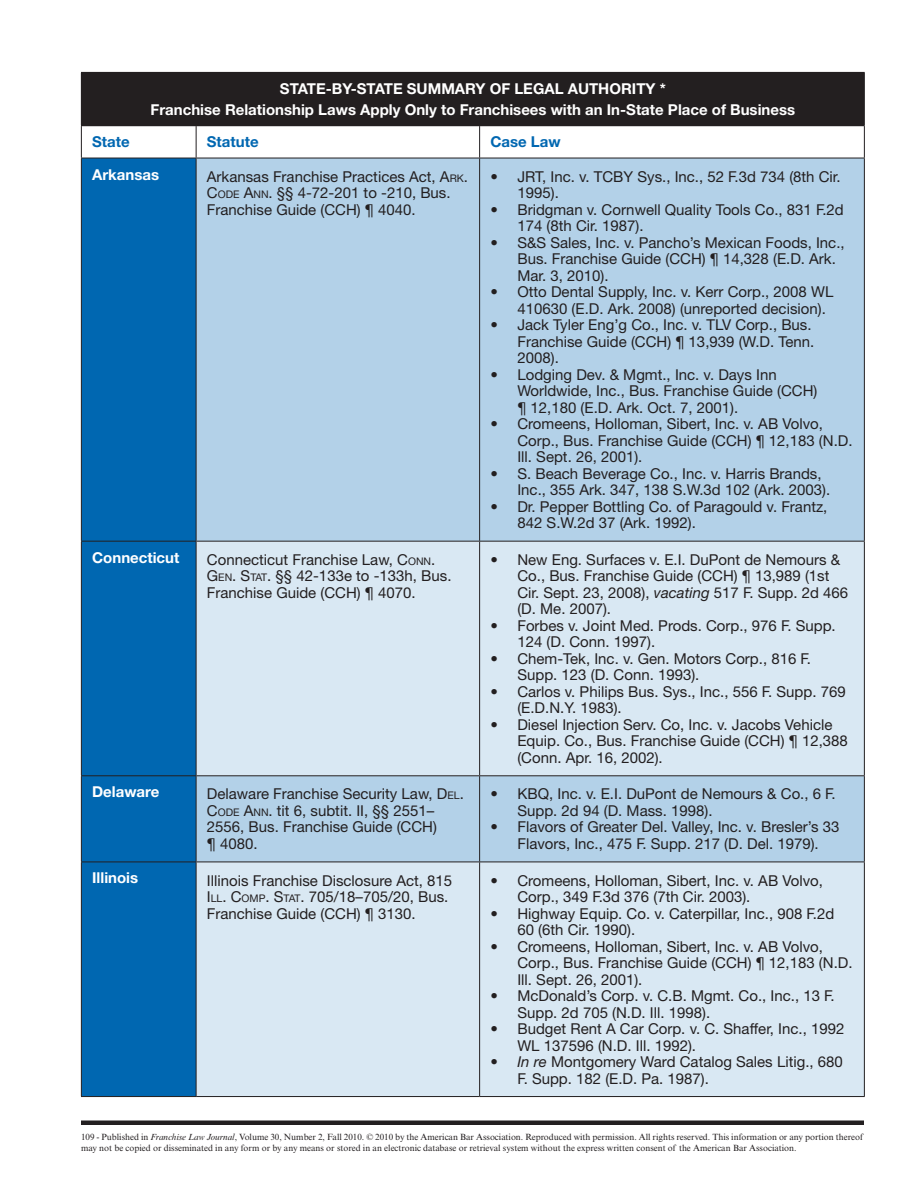
<style>
.page{position:relative;width:918px;height:1188px;background:#fff}
.page>*{position:absolute;margin:0;border:0;box-sizing:border-box;transform-origin:0 0}
.t1{font:15px/16.5px "Helvetica Neue LT Std";color:#231f20}
.t2{font:700 15px/21px "Helvetica Neue LT Std";color:#fff;text-align:center}
.t3{font:700 15px "Helvetica Neue LT Std";color:#0067b1}
.t4{font:9px/10.8px "Times New Roman MT Std";color:#231f20}
.s1{font-style:inherit}
.s2{font-size:10.5px}
.s3{font-style:italic}
</style>
<div class="page">
<div style="left:81px;top:1120px;width:783px;height:5px;background:#231f20"></div>
<div style="left:81px;top:72px;width:783px;height:54px;background:#231f20"></div>
<div style="left:82px;top:159px;width:114px;height:937px;background:#0067b1"></div>
<div style="left:197px;top:159px;width:667px;height:382px;background:#b3d1e8"></div>
<svg style="left:197px;top:542px;width:667px;height:554px;background:#d2e4f0"></svg>
<hr style="left:864px;top:73px;width:1px;height:52px;background:#231f20">
<hr style="left:480px;top:72px;width:385px;height:1px;background:#231f20">
<hr style="left:81px;top:126px;width:1px;height:32px;background:#231f20">
<hr style="left:81px;top:158px;width:115px;height:1px;background:#231f20">
<hr style="left:196px;top:126px;width:1px;height:32px;background:#231f20">
<hr style="left:196px;top:158px;width:284px;height:1px;background:#231f20">
<hr style="left:479px;top:126px;width:1px;height:32px;background:#231f20">
<hr style="left:864px;top:126px;width:1px;height:32px;background:#231f20">
<hr style="left:480px;top:125px;width:385px;height:1px;background:#231f20">
<hr style="left:480px;top:158px;width:385px;height:1px;background:#231f20">
<hr style="left:81px;top:158px;width:1px;height:383px;background:#231f20">
<hr style="left:196px;top:158px;width:1px;height:383px;background:#231f20">
<hr style="left:479px;top:158px;width:1px;height:383px;background:#231f20">
<hr style="left:864px;top:158px;width:1px;height:383px;background:#231f20">
<hr style="left:81px;top:542px;width:1px;height:233px;background:#231f20">
<hr style="left:81px;top:541px;width:115px;height:1px;background:#231f20">
<hr style="left:196px;top:542px;width:1px;height:233px;background:#231f20">
<hr style="left:196px;top:541px;width:284px;height:1px;background:#231f20">
<hr style="left:479px;top:542px;width:1px;height:233px;background:#231f20">
<hr style="left:864px;top:542px;width:1px;height:233px;background:#231f20">
<hr style="left:480px;top:541px;width:385px;height:1px;background:#231f20">
<hr style="left:81px;top:776px;width:1px;height:86px;background:#231f20">
<hr style="left:81px;top:775px;width:115px;height:1px;background:#231f20">
<hr style="left:196px;top:776px;width:1px;height:86px;background:#231f20">
<hr style="left:196px;top:775px;width:284px;height:1px;background:#231f20">
<hr style="left:479px;top:776px;width:1px;height:86px;background:#231f20">
<hr style="left:864px;top:776px;width:1px;height:86px;background:#231f20">
<hr style="left:480px;top:775px;width:385px;height:1px;background:#231f20">
<hr style="left:81px;top:862px;width:1px;height:234px;background:#231f20">
<hr style="left:81px;top:862px;width:115px;height:1px;background:#231f20">
<hr style="left:196px;top:862px;width:1px;height:234px;background:#231f20">
<hr style="left:196px;top:862px;width:284px;height:1px;background:#231f20">
<hr style="left:479px;top:862px;width:1px;height:234px;background:#231f20">
<hr style="left:864px;top:862px;width:1px;height:234px;background:#231f20">
<hr style="left:480px;top:862px;width:385px;height:1px;background:#231f20">
<hr style="left:81px;top:1096px;width:115px;height:1px;background:#231f20">
<hr style="left:196px;top:1096px;width:284px;height:1px;background:#231f20">
<hr style="left:480px;top:1096px;width:385px;height:1px;background:#231f20">
<p class="t2" style="left:151px;top:78px;width:646px">State-by-State Summary of Legal Authority *<br>Franchise Relationship Laws Apply Only to Franchisees with an In-State Place of Business</p>
<p class="t3" style="left:92px;top:133px;width:39px">State</p>
<p class="t3" style="left:207px;top:133px;width:53px">Statute</p>
<p class="t3" style="left:490px;top:133px;width:72px">Case Law</p>
<p class="t2" style="left:92px;top:163px;width:68px">Arkansas</p>
<p class="t1" style="left:207px;top:168px;width:263px">Arkansas Franchise Practices Act, <span class="s1">A</span><span class="s2">RK</span><span class="s1">.<br>C</span><span class="s2">ODE</span> <span class="s1">A</span><span class="s2">NN</span><span class="s1">.</span> §§ 4-72-201 to -210, Bus.<br>Franchise Guide (CCH) ¶ 4040.</p>
<p class="t1" style="left:517px;top:168px;width:325px;text-indent:-27px">• JRT, Inc. v. TCBY Sys., Inc., 52 F.3d 734 (8th Cir.<br>1995).</p>
<p class="t1" style="left:517px;top:201px;width:328px;text-indent:-27px">• Bridgman v. Cornwell Quality Tools Co., 831 F.2d<br>174 (8th Cir. 1987).</p>
<p class="t1" style="left:517px;top:234px;width:329px;text-indent:-27px">• S&amp;S Sales, Inc. v. Pancho’s Mexican Foods, Inc.,<br>Bus. Franchise Guide (CCH) ¶ 14,328 (E.D. Ark.<br>Mar. 3, 2010).</p>
<p class="t1" style="left:517px;top:283px;width:317px;text-indent:-27px">• Otto Dental Supply, Inc. v. Kerr Corp., 2008 WL<br>410630 (E.D. Ark. 2008) (unreported decision).</p>
<p class="t1" style="left:517px;top:316px;width:298px;text-indent:-27px">• Jack Tyler Eng’g Co., Inc. v. TLV Corp., Bus.<br>Franchise Guide (CCH) ¶ 13,939 (W.D. Tenn.<br>2008).</p>
<p class="t1" style="left:517px;top:366px;width:301px;text-indent:-27px">• Lodging Dev. &amp; Mgmt., Inc. v. Days Inn<br>Worldwide, Inc., Bus. Franchise Guide (CCH) ¶ 12,180 (E.D. Ark. Oct. 7, 2001).</p>
<p class="t1" style="left:517px;top:415px;width:337px;text-indent:-27px">• Cromeens, Holloman, Sibert, Inc. v. AB Volvo,<br>Corp., Bus. Franchise Guide (CCH) ¶ 12,183 (N.D.<br>Ill. Sept. 26, 2001).</p>
<p class="t1" style="left:517px;top:465px;width:314px;text-indent:-27px">• S. Beach Beverage Co., Inc. v. Harris Brands,<br>Inc., 355 Ark. 347, 138 S.W.3d 102 (Ark. 2003).</p>
<p class="t1" style="left:517px;top:498px;width:312px;text-indent:-27px">• Dr. Pepper Bottling Co. of Paragould v. Frantz,<br>842 S.W.2d 37 (Ark. 1992).</p>
<p class="t2" style="left:92px;top:546px;width:89px">Connecticut</p>
<p class="t1" style="left:207px;top:551px;width:246px">Connecticut Franchise Law, <span class="s1">C</span><span class="s2">ONN</span><span class="s1">.<br>G</span><span class="s2">EN</span><span class="s1">. S</span><span class="s2">TAT</span><span class="s1">.</span> §§ 42-133e to -133h, Bus.<br>Franchise Guide (CCH) ¶ 4070.</p>
<p class="t1" style="left:517px;top:551px;width:332px;text-indent:-27px">• New Eng. Surfaces v. E.I. DuPont de Nemours &amp; Co., Bus. Franchise Guide (CCH) ¶ 13,989 (1st Cir. Sept. 23, 2008), <span class="s3">vacating</span> 517 F. Supp. 2d 466 (D. Me. 2007).</p>
<p class="t1" style="left:517px;top:617px;width:320px;text-indent:-27px">• Forbes v. Joint Med. Prods. Corp., 976 F. Supp.<br>124 (D. Conn. 1997).</p>
<p class="t1" style="left:517px;top:650px;width:295px;text-indent:-27px">• Chem-Tek, Inc. v. Gen. Motors Corp., 816 F.<br>Supp. 123 (D. Conn. 1993).</p>
<p class="t1" style="left:517px;top:683px;width:330px;text-indent:-27px">• Carlos v. Philips Bus. Sys., Inc., 556 F. Supp. 769 (E.D.N.Y. 1983).</p>
<p class="t1" style="left:517px;top:716px;width:332px;text-indent:-27px">• Diesel Injection Serv. Co, Inc. v. Jacobs Vehicle<br>Equip. Co., Bus. Franchise Guide (CCH) ¶ 12,388 (Conn. Apr. 16, 2002).</p>
<p class="t2" style="left:92px;top:781px;width:69px">Delaware</p>
<p class="t1" style="left:207px;top:786px;width:258px">Delaware Franchise Security Law, <span class="s1">D</span> <span class="s2">EL</span><span class="s1">.<br>C</span><span class="s2">ODE</span> <span class="s1">A</span><span class="s2">NN</span><span class="s1">.</span> tit 6, subtit. II, §§ 2551–<br>2556, Bus. Franchise Guide (CCH)<br>¶ 4080.</p>
<p class="t1" style="left:517px;top:786px;width:320px;text-indent:-27px">• KBQ, Inc. v. E.I. DuPont de Nemours &amp; Co., 6 F.<br>Supp. 2d 94 (D. Mass. 1998).</p>
<p class="t1" style="left:490px;top:819px;width:350px;text-align:center">• Flavors of Greater Del. Valley, Inc. v. Bresler’s 33<br>Flavors, Inc., 475 F. Supp. 217 (D. Del. 1979).</p>
<p class="t2" style="left:92px;top:867px;width:48px">Illinois</p>
<p class="t1" style="left:207px;top:872px;width:247px">Illinois Franchise Disclosure Act, 815<br><span class="s1">I</span><span class="s2">LL</span><span class="s1">. C</span><span class="s2">OMP</span><span class="s1">. S</span><span class="s2">TAT</span><span class="s1">.</span> 705/18–705/20, Bus.<br>Franchise Guide (CCH) ¶ 3130.</p>
<p class="t1" style="left:517px;top:872px;width:307px;text-indent:-27px">• Cromeens, Holloman, Sibert, Inc. v. AB Volvo,<br>Corp., 349 F.3d 376 (7th Cir. 2003).</p>
<p class="t1" style="left:517px;top:905px;width:318px;text-indent:-27px">• Highway Equip. Co. v. Caterpillar, Inc., 908 F.2d<br>60 (6th Cir. 1990).</p>
<p class="t1" style="left:517px;top:938px;width:337px;text-indent:-27px">• Cromeens, Holloman, Sibert, Inc. v. AB Volvo,<br>Corp., Bus. Franchise Guide (CCH) ¶ 12,183 (N.D.<br>Ill. Sept. 26, 2001).</p>
<p class="t1" style="left:517px;top:987px;width:319px;text-indent:-27px">• McDonald’s Corp. v. C.B. Mgmt. Co., Inc., 13 F.<br>Supp. 2d 705 (N.D. Ill. 1998).</p>
<p class="t1" style="left:517px;top:1020px;width:329px;text-indent:-27px">• Budget Rent A Car Corp. v. C. Shaffer, Inc., 1992<br>WL 137596 (N.D. Ill. 1992).</p>
<p class="t1" style="left:517px;top:1053px;width:327px;text-indent:-27px"><span class="s3">• In re</span> Montgomery Ward Catalog Sales Litig., 680<br>F. Supp. 182 (E.D. Pa. 1987).</p>
<p class="t4" style="left:81px;top:1132px;width:784px">109 - Published in <span class="s3">Franchise Law Journal</span>, Volume 30, Number 2, Fall 2010. © 2010 by the American Bar Association. Reproduced with permission. All rights reserved. This information or any portion thereof may not be copied or disseminated in any form or by any means or stored in an electronic database or retrieval system without the express written consent of the American Bar Association.</p>
</div>
